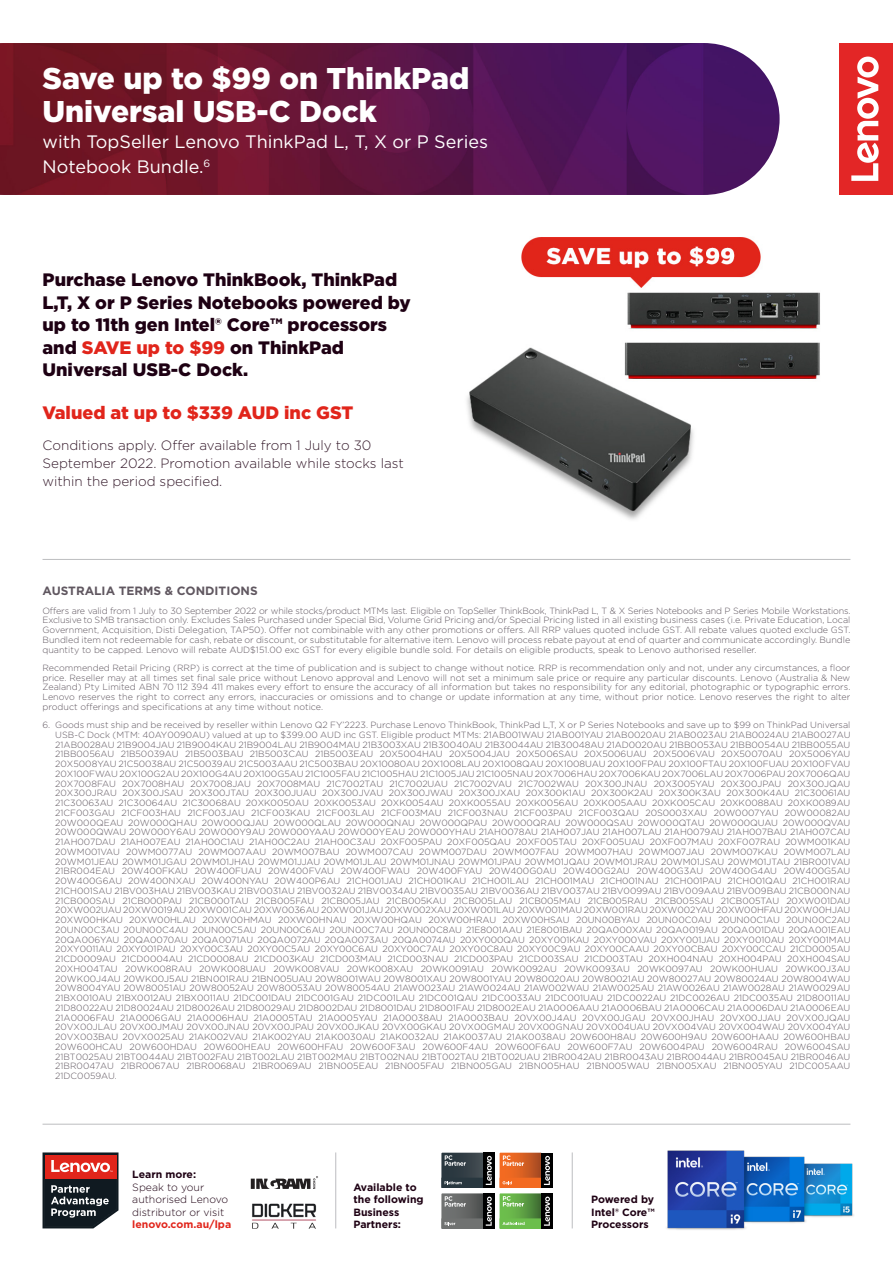
<style>
.page{position:relative;width:893px;height:1263px;background:#fff}
.page>*{position:absolute;margin:0;border:0;box-sizing:border-box;transform-origin:0 0}
.Offer_Header{font:900 30px/33px "Gotham";color:#fff}
.Body{font:900 18px/22.5px "Gotham";color:#1e0013}
.Offer_Header-2{font:18px/25.5px "Gotham";color:#fff}
.Sub_header{font:900 18px "Gotham";color:#e1251b}
.Body-2{font:300 13.5px/18px "Gotham";color:#351a2b}
.Body-3{font:700 12px "Gotham";color:#605760}
.t1{font:700 10.5px/12.6px "Gotham";color:#1e0013}
.t2{font:300 10.5px/12.6px "Gotham";color:#1e0013}
.t3{font:700 10.5px "Gotham";color:#e1251b}
.T_C{font:300 9px/9.8px "Gotham";color:#605760;text-align:justify}
.s1{color:#e1251b}
</style>
<div class="page">
<hr style="left:43px;top:559px;width:807px;height:1px;background:#bcbdc0">
<img style="left:0;top:43px;width:780px;height:152px">
<hr style="left:43px;top:1124px;width:807px;height:1px;background:#bcbdc0">
<div style="left:839px;top:43px;width:54px;height:152px;background:#e32626"></div>
<svg style="left:851px;top:57px;width:28px;height:124px"></svg>
<hr style="left:335px;top:1152px;width:1px;height:76px;background:#bcbdc0">
<hr style="left:572px;top:1152px;width:1px;height:76px;background:#bcbdc0">
<svg style="left:43px;top:1152px;width:75px;height:76px;background:#6f4647"></svg>
<div style="left:483px;top:1193px;width:12px;height:35px;background:#000"></div>
<div style="left:483px;top:1153px;width:12px;height:35px;background:#000"></div>
<svg style="left:441px;top:1153px;width:51px;height:75px"></svg>
<div style="left:541px;top:1153px;width:12px;height:35px;background:#000"></div>
<div style="left:541px;top:1193px;width:12px;height:35px;background:#000"></div>
<svg style="left:500px;top:1153px;width:50px;height:75px"></svg>
<svg style="left:251px;top:1176px;width:67px;height:13px"></svg>
<img style="left:252px;top:1203px;width:65px;height:25px">
<img style="left:667px;top:1150px;width:187px;height:80px">
<img style="left:467px;top:237px;width:353px;height:283px">
<p class="Offer_Header" style="left:43px;top:62px;width:428px">Save up to $99 on ThinkPad<br>Universal USB-C Dock</p>
<p class="Offer_Header-2" style="left:43px;top:128px;width:447px">with TopSeller Lenovo ThinkPad L, T, X or P Series<br>Notebook Bundle.<sup>6</sup></p>
<p class="Body" style="left:43px;top:268px;width:370px">Purchase Lenovo ThinkBook, ThinkPad<br>L,T, X or P Series Notebooks powered by up to 11th gen Intel® Core™ processors and <span class="s1">SAVE up to $99</span> on ThinkPad<br>Universal USB-C Dock.</p>
<p class="Sub_header" style="left:43px;top:400px;width:312px">Valued at up to $339 AUD inc GST</p>
<p class="Body-2" style="left:43px;top:436px;width:363px">Conditions apply. Offer available from 1 July to 30<br>September 2022. Promotion available while stocks last within the period specified.</p>
<p class="Body-3" style="left:43px;top:582px;width:217px">AUSTRALIA TERMS &amp; CONDITIONS</p>
<p class="T_C" style="left:43px;top:605px;width:809px">Offers are valid from 1 July to 30 September 2022 or while stocks/product MTMs last. Eligible on TopSeller ThinkBook, ThinkPad L, T &amp; X Series Notebooks and P Series Mobile Workstations.<br>Exclusive to SMB transaction only. Excludes Sales Purchased under Special Bid, Volume Grid Pricing and/or Special Pricing listed in all existing business cases (i.e. Private Education, Local Government, Acquisition, Disti Delegation, TAP50). Offer not combinable with any other promotions or offers. All RRP values quoted include GST. All rebate values quoted exclude GST.<br>Bundled item not redeemable for cash, rebate or discount, or substitutable for alternative item. Lenovo will process rebate payout at end of quarter and communicate accordingly. Bundle quantity to be capped. Lenovo will rebate AUD$151.00 exc GST for every eligible bundle sold. For details on eligible products, speak to Lenovo authorised reseller.</p>
<p class="T_C" style="left:43px;top:662px;width:809px">Recommended Retail Pricing (RRP) is correct at the time of publication and is subject to change without notice. RRP is recommendation only and not, under any circumstances, a floor price. Reseller may at all times set final sale price without Lenovo approval and Lenovo will not set a minimum sale price or require any particular discounts. Lenovo (Australia &amp; New Zealand) Pty Limited ABN 70 112 394 411 makes every effort to ensure the accuracy of all information but takes no responsibility for any editorial, photographic or typographic errors.<br>Lenovo reserves the right to correct any errors, inaccuracies or omissions and to change or update information at any time, without prior notice. Lenovo reserves the right to alter product offerings and specifications at any time without notice.</p>
<p class="T_C" style="left:55px;top:720px;width:797px;text-indent:-13px">6. Goods must ship and be received by reseller within Lenovo Q2 FY’2223. Purchase Lenovo ThinkBook, ThinkPad L,T, X or P Series Notebooks and save up to $99 on ThinkPad Universal USB-C Dock (MTM: 40AY0090AU) valued at up to $399.00 AUD inc GST. Eligible product MTMs: 21AB001WAU 21AB001YAU 21AB0020AU 21AB0023AU 21AB0024AU 21AB0027AU 21AB0028AU 21B9004JAU 21B9004KAU 21B9004LAU 21B9004MAU 21B3003XAU 21B30040AU 21B30044AU 21B30048AU 21AD0020AU 21BB0053AU 21BB0054AU 21BB0055AU 21BB0056AU 21B50039AU 21B5003BAU 21B5003CAU 21B5003EAU 20X5004HAU 20X5004JAU 20X5006SAU 20X5006UAU 20X5006VAU 20X50070AU 20X5006YAU 20X5008YAU 21C50038AU 21C50039AU 21C5003AAU 21C5003BAU 20X10080AU 20X1008LAU 20X1008QAU 20X1008UAU 20X100FPAU 20X100FTAU 20X100FUAU 20X100FVAU 20X100FWAU 20X100G2AU 20X100G4AU 20X100G5AU 21C1005FAU 21C1005HAU 21C1005JAU 21C1005NAU 20X7006HAU 20X7006KAU 20X7006LAU 20X7006PAU 20X7006QAU 20X7008FAU 20X7008HAU 20X7008JAU 20X7008MAU 21C7002TAU 21C7002UAU 21C7002VAU 21C7002WAU 20X300JNAU 20X3005YAU 20X300JPAU 20X300JQAU 20X300JRAU 20X300JSAU 20X300JTAU 20X300JUAU 20X300JVAU 20X300JWAU 20X300JXAU 20X300K1AU 20X300K2AU 20X300K3AU 20X300K4AU 21C30061AU 21C30063AU 21C30064AU 21C30068AU 20XK0050AU 20XK0053AU 20XK0054AU 20XK0055AU 20XK0056AU 20XK005AAU 20XK005CAU 20XK0088AU 20XK0089AU 21CF003GAU 21CF003HAU 21CF003JAU 21CF003KAU 21CF003LAU 21CF003MAU 21CF003NAU 21CF003PAU 21CF003QAU 20S0003XAU 20W0007YAU 20W00082AU 20W000QEAU 20W000QHAU 20W000QJAU 20W000QLAU 20W000QNAU 20W000QPAU 20W000QRAU 20W000QSAU 20W000QTAU 20W000QUAU 20W000QVAU 20W000QWAU 20W000Y6AU 20W000Y9AU 20W000YAAU 20W000YEAU 20W000YHAU 21AH0078AU 21AH007JAU 21AH007LAU 21AH0079AU 21AH007BAU 21AH007CAU 21AH007DAU 21AH007EAU 21AH00C1AU 21AH00C2AU 21AH00C3AU 20XF005PAU 20XF005QAU 20XF005TAU 20XF005UAU 20XF007MAU 20XF007RAU 20WM001KAU 20WM001VAU 20WM0077AU 20WM007AAU 20WM007BAU 20WM007CAU 20WM007DAU 20WM007FAU 20WM007HAU 20WM007JAU 20WM007KAU 20WM007LAU 20WM01JEAU 20WM01JGAU 20WM01JHAU 20WM01JJAU 20WM01JLAU 20WM01JNAU 20WM01JPAU 20WM01JQAU 20WM01JRAU 20WM01JSAU 20WM01JTAU 21BR001VAU 21BR004EAU 20W400FKAU 20W400FUAU 20W400FVAU 20W400FWAU 20W400FYAU 20W400G0AU 20W400G2AU 20W400G3AU 20W400G4AU 20W400G5AU 20W400G6AU 20W400NXAU 20W400NYAU 20W400P6AU 21CH001JAU 21CH001KAU 21CH001LAU 21CH001MAU 21CH001NAU 21CH001PAU 21CH001QAU 21CH001RAU 21CH001SAU 21BV003HAU 21BV003KAU 21BV0031AU 21BV0032AU 21BV0034AU 21BV0035AU 21BV0036AU 21BV0037AU 21BV0099AU 21BV009AAU 21BV009BAU 21CB000NAU 21CB000SAU 21CB000PAU 21CB000TAU 21CB005FAU 21CB005JAU 21CB005KAU 21CB005LAU 21CB005MAU 21CB005RAU 21CB005SAU 21CB005TAU 20XW001DAU 20XW002UAU 20XW0019AU 20XW001CAU 20XW0036AU 20XW001JAU 20XW002XAU 20XW001LAU 20XW001MAU 20XW001RAU 20XW002YAU 20XW00HFAU 20XW00HJAU 20XW00HKAU 20XW00HLAU 20XW00HMAU 20XW00HNAU 20XW00HQAU 20XW00HRAU 20XW00HSAU 20UN00BYAU 20UN00C0AU 20UN00C1AU 20UN00C2AU 20UN00C3AU 20UN00C4AU 20UN00C5AU 20UN00C6AU 20UN00C7AU 20UN00C8AU 21E8001AAU 21E8001BAU 20QA000XAU 20QA0019AU 20QA001DAU 20QA001EAU 20QA006YAU 20QA0070AU 20QA0071AU 20QA0072AU 20QA0073AU 20QA0074AU 20XY000QAU 20XY001KAU 20XY000VAU 20XY001JAU 20XY0010AU 20XY001MAU 20XY0011AU 20XY001PAU 20XY00C3AU 20XY00C5AU 20XY00C6AU 20XY00C7AU 20XY00C8AU 20XY00C9AU 20XY00CAAU 20XY00CBAU 20XY00CCAU 21CD0005AU 21CD0009AU 21CD0004AU 21CD0008AU 21CD003KAU 21CD003MAU 21CD003NAU 21CD003PAU 21CD003SAU 21CD003TAU 20XH004NAU 20XH004PAU 20XH004SAU 20XH004TAU 20WK008RAU 20WK008UAU 20WK008VAU 20WK008XAU 20WK0091AU 20WK0092AU 20WK0093AU 20WK0097AU 20WK00HUAU 20WK00J3AU 20WK00J4AU 20WK00J5AU 21BN001RAU 21BN005UAU 20W8001WAU 20W8001XAU 20W8001YAU 20W80020AU 20W80021AU 20W80027AU 20W80024AU 20W8004WAU 20W8004YAU 20W80051AU 20W80052AU 20W80053AU 20W80054AU 21AW0023AU 21AW0024AU 21AW002WAU 21AW0025AU 21AW0026AU 21AW0028AU 21AW0029AU 21BX0010AU 21BX0012AU 21BX0011AU 21DC001DAU 21DC001GAU 21DC001LAU 21DC001QAU 21DC0033AU 21DC001UAU 21DC0022AU 21DC0026AU 21DC0035AU 21D80011AU 21D80022AU 21D80024AU 21D80026AU 21D80029AU 21D8002DAU 21D8001DAU 21D8001FAU 21D8002EAU 21A0006AAU 21A0006BAU 21A0006CAU 21A0006DAU 21A0006EAU 21A0006FAU 21A0006GAU 21A0006HAU 21A0005TAU 21A0005YAU 21A00038AU 21A0003BAU 20VX00J4AU 20VX00JGAU 20VX00JHAU 20VX00JJAU 20VX00JQAU 20VX00JLAU 20VX00JMAU 20VX00JNAU 20VX00JPAU 20VX00JKAU 20VX00GKAU 20VX00GMAU 20VX00GNAU 20VX004UAU 20VX004VAU 20VX004WAU 20VX004YAU 20VX003BAU 20VX0025AU 21AK002VAU 21AK002YAU 21AK0030AU 21AK0032AU 21AK0037AU 21AK0038AU 20W600H8AU 20W600H9AU 20W600HAAU 20W600HBAU 20W600HCAU 20W600HDAU 20W600HEAU 20W600HFAU 20W600F3AU 20W600F4AU 20W600F6AU 20W600F7AU 20W6004PAU 20W6004RAU 20W6004SAU 21BT0025AU 21BT0044AU 21BT002FAU 21BT002LAU 21BT002MAU 21BT002NAU 21BT002TAU 21BT002UAU 21BR0042AU 21BR0043AU 21BR0044AU 21BR0045AU 21BR0046AU 21BR0047AU 21BR0067AU 21BR0068AU 21BR0069AU 21BN005EAU 21BN005FAU 21BN005GAU 21BN005HAU 21BN005WAU 21BN005XAU 21BN005YAU 21DC005AAU 21DC0059AU.</p>
<p class="t1" style="left:132px;top:1168px;width:65px">Learn more:</p>
<p class="t2" style="left:132px;top:1180px;width:97px">Speak to your authorised Lenovo distributor or visit</p>
<p class="t3" style="left:132px;top:1218px;width:100px">lenovo.com.au/lpa</p>
<p class="t1" style="left:353px;top:1180px;width:72px">Available to the following<br>Business<br>Partners:</p>
<p class="t1" style="left:591px;top:1193px;width:65px;text-align:justify">Powered by Intel® Core™ Processors</p>
</div>
